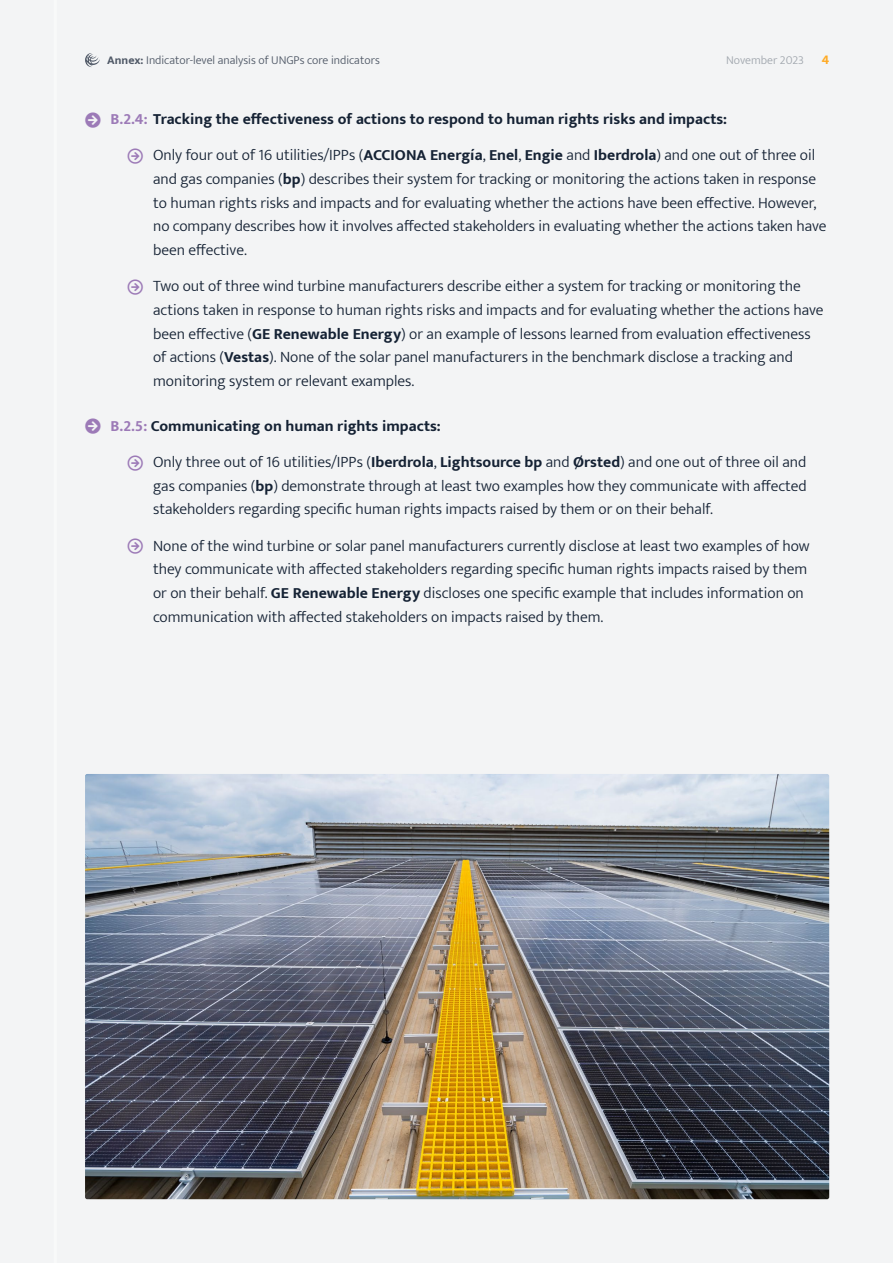
<style>
.page{position:relative;width:893px;height:1263px;background:#f3f4f5}
.page>*{position:absolute;margin:0;border:0;box-sizing:border-box;transform-origin:0 0}
.t1{font:300 15.75px/23.7px "Mukta";color:#152234}
.t2{font:700 15.75px "Mukta";color:#152234}
.t3{font:700 13.5px "Mukta";color:#ffaa23}
.t4{font:300 12px "Mukta";color:#505967}
.t5{font:300 12px "Mukta";color:#a1a7ae}
.s1{font-weight:700}
.s2{color:#9c7ab7}
</style>
<div class="page">
<hr style="left:54px;top:0;width:3px;height:1263px;background:#fff">
<img style="left:85px;top:774px;width:744px;height:425px">
<svg style="left:85px;top:53px;width:15px;height:14px"></svg>
<p class="t4" style="left:107px;top:53px;width:274px"><span class="s1">Annex:</span> Indicator-level analysis of UNGPs core indicators</p>
<p class="t5" style="left:726px;top:53px;width:79px">November 2023</p>
<p class="t3" style="left:822px;top:51px;width:9px">4</p>
<p class="t2" style="left:111px;top:109px;width:618px"><span class="s2">B.2.4:</span> Tracking the effectiveness of actions to respond to human rights risks and impacts:</p>
<p class="t1" style="left:153px;top:143px;width:675px">Only four out of 16 utilities/IPPs (<span class="s1">ACCIONA Energía</span>, <span class="s1">Enel</span>, <span class="s1">Engie</span> and <span class="s1">Iberdrola</span>) and one out of three oil and gas companies (<span class="s1">bp</span>) describes their system for tracking or monitoring the actions taken in response to human rights risks and impacts and for evaluating whether the actions have been effective. However, no company describes how it involves affected stakeholders in evaluating whether the actions taken have been effective.</p>
<p class="t1" style="left:153px;top:274px;width:672px">Two out of three wind turbine manufacturers describe either a system for tracking or monitoring the actions taken in response to human rights risks and impacts and for evaluating whether the actions have been effective (<span class="s1">GE Renewable Energy</span>) or an example of lessons learned from evaluation effectiveness of actions (<span class="s1">Vestas</span>). None of the solar panel manufacturers in the benchmark disclose a tracking and monitoring system or relevant examples.</p>
<p class="t2" style="left:111px;top:416px;width:332px"><span class="s2">B.2.5:</span> Communicating on human rights impacts:</p>
<p class="t1" style="left:153px;top:450px;width:655px;text-align:justify">Only three out of 16 utilities/IPPs (<span class="s1">Iberdrola</span>, <span class="s1">Lightsource bp</span> and <span class="s1">Ørsted</span>) and one out of three oil and gas companies (<span class="s1">bp</span>) demonstrate through at least two examples how they communicate with affected stakeholders regarding specific human rights impacts raised by them or on their behalf.</p>
<p class="t1" style="left:153px;top:533px;width:658px">None of the wind turbine or solar panel manufacturers currently disclose at least two examples of how they communicate with affected stakeholders regarding specific human rights impacts raised by them or on their behalf. <span class="s1">GE Renewable Energy</span> discloses one specific example that includes information on communication with affected stakeholders on impacts raised by them.</p>
</div>
